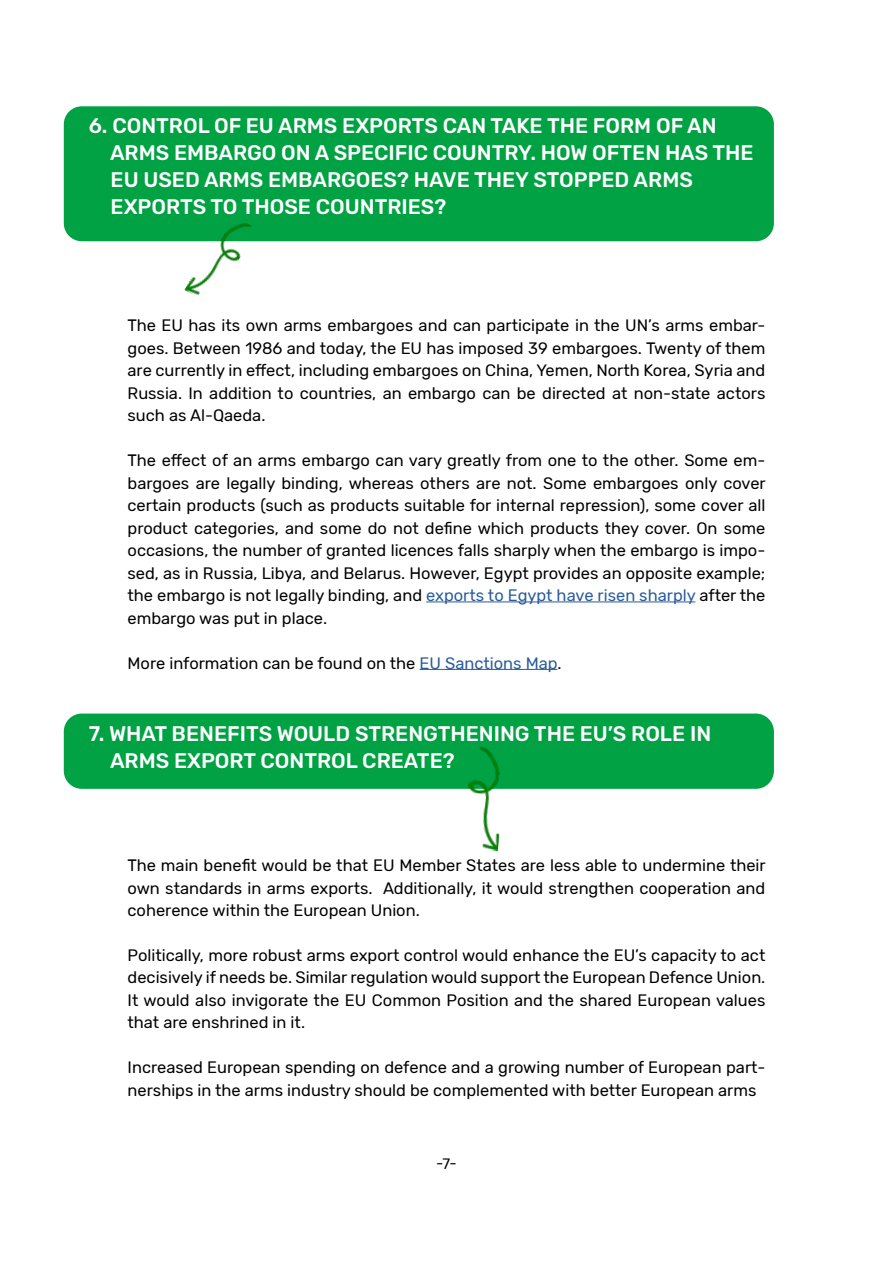
<style>
.page{position:relative;width:893px;height:1263px;background:#fff}
.page>*{position:absolute;margin:0;border:0;box-sizing:border-box;transform-origin:0 0}
.t1{font:500 21px/27px "Rubik";color:#fff}
.t2{font:16.5px/22.5px "Rubik";color:#000;text-align:justify}
.t3{font:15px "Rubik";color:#000}
.s1{color:#275b9b}
</style>
<div class="page">
<hr style="left:426px;top:601px;width:269px;height:1px;background:#275b9b">
<hr style="left:420px;top:669px;width:137px;height:1px;background:#275b9b">
<div style="left:64px;top:106px;width:710px;height:135px;background:#00a244;border-radius:18px"></div>
<img style="left:184px;top:223px;width:73px;height:72px">
<div style="left:64px;top:713px;width:710px;height:76px;background:#00a244;border-radius:18px"></div>
<img style="left:461px;top:747px;width:47px;height:104px">
<p class="t1" style="left:110px;top:113px;width:645px;text-indent:-21px">6. CONTROL OF EU ARMS EXPORTS CAN TAKE THE FORM OF AN ARMS EMBARGO ON A SPECIFIC COUNTRY. HOW OFTEN HAS THE EU USED ARMS EMBARGOES? HAVE THEY STOPPED ARMS EXPORTS TO THOSE COUNTRIES?</p>
<p class="t2" style="left:128px;top:315px;width:639px">The EU has its own arms embargoes and can participate in the UN’s arms embar&shy;goes. Between 1986 and today, the EU has imposed 39 embargoes. Twenty of them are currently in effect, including embargoes on China, Yemen, North Korea, Syria and Russia. In addition to countries, an embargo can be directed at non-state actors such as Al-Qaeda.</p>
<p class="t2" style="left:128px;top:450px;width:640px">The effect of an arms embargo can vary greatly from one to the other. Some em&shy;bargoes are legally binding, whereas others are not. Some embargoes only cover certain products (such as products suitable for internal repression), some cover all product categories, and some do not define which products they cover. On some occasions, the number of granted licences falls sharply when the embargo is impo&shy;sed, as in Russia, Libya, and Belarus. However, Egypt provides an opposite example; the embargo is not legally binding, and <span class="s1">exports to Egypt have risen sharply</span> after the embargo was put in place.</p>
<p class="t2" style="left:128px;top:652px;width:436px">More information can be found on the <span class="s1">EU Sanctions Map</span>.</p>
<p class="t1" style="left:110px;top:720px;width:603px;text-indent:-21px">7. WHAT BENEFITS WOULD STRENGTHENING THE EU’S ROLE IN<br>ARMS EXPORT CONTROL CREATE?</p>
<p class="t2" style="left:128px;top:854px;width:640px">The main benefit would be that EU Member States are less able to undermine their own standards in arms exports. Additionally, it would strengthen cooperation and coherence within the European Union.</p>
<p class="t2" style="left:128px;top:944px;width:639px">Politically, more robust arms export control would enhance the EU’s capacity to act decisively if needs be. Similar regulation would support the European Defence Union.<br>It would also invigorate the EU Common Position and the shared European values that are enshrined in it.</p>
<p class="t2" style="left:128px;top:1057px;width:639px">Increased European spending on defence and a growing number of European part&shy;nerships in the arms industry should be complemented with better European arms</p>
<p class="t3" style="left:436px;top:1155px;width:22px">-7-</p>
</div>
